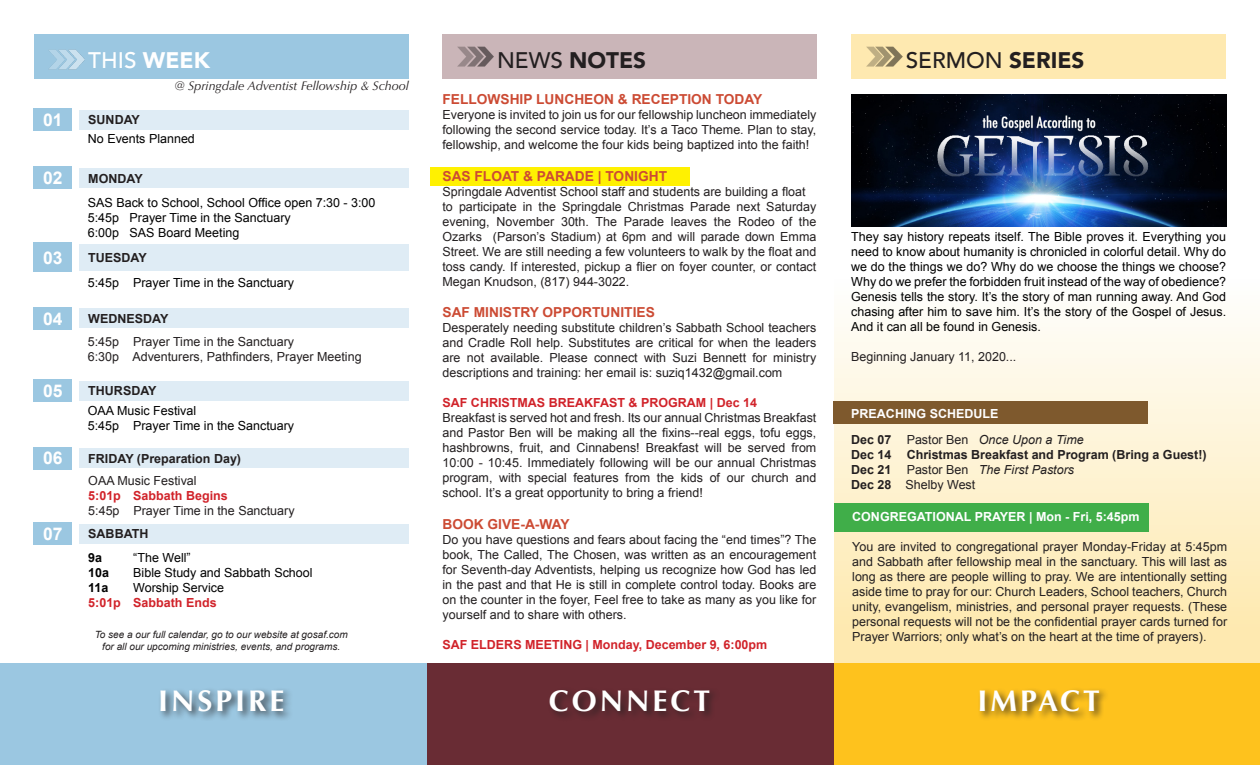
<style>
.page{position:relative;width:1260px;height:765px;background:#fff}
.page>*{position:absolute;margin:0;border:0;box-sizing:border-box;transform-origin:0 0}
.t1{font:700 30px "Optima";letter-spacing:.1em;color:#fff}
.t2{font:500 22.5px "Avenir";color:#231f20}
.t3{font:900 22.5px "Avenir";color:#231f20}
.t4{font:500 22.5px "Avenir";color:#fff}
.t5{font:700 17.5px "Arial";color:#fff}
.t6{font:700 13.75px "Arial";color:#cc4b34}
.t7{font:12.5px/15px "Arial";color:#231f20;text-align:justify}
.t8{font:12.5px/15px "Arial";color:#000;text-align:justify}
.t9{font:700 12.5px "Arial";color:#231f20}
.t10{font:700 12.5px "Arial";color:#d1232a}
.t11{font:italic 12.5px "Arial";color:#231f20}
.t12{font:700 12.5px "Arial";color:#fff}
.t13{font:italic 12.5px "Optima";color:#231f20}
.t14{font:700 12.5px "Arial";color:#000}
.t15{font:italic 10px/12px "Arial";color:#231f20;text-align:center}
.s1{font-weight:900}
.s2{font-weight:500}
.s3{font-weight:700;font-style:normal}
.s4{font-style:normal}
.s5{font-weight:700}
</style>
<div class="page">
<div style="left:430px;top:167px;width:260px;height:19px;background:#fff101"></div>
<div style="left:834px;top:219px;width:426px;height:445px;background:linear-gradient(to bottom,#fdffff,#fde7aa)"></div>
<div style="left:833px;top:664px;width:427px;height:101px;background:#fec21d"></div>
<div style="left:426px;top:664px;width:407px;height:101px;background:#692c34"></div>
<div style="left:0;top:664px;width:426px;height:101px;background:#9bc7e1"></div>
<div style="left:547px;top:687px;width:173px;height:35px;background:#231f20;opacity:.75"></div>
<div style="left:977px;top:687px;width:133px;height:35px;background:#231f20;opacity:.75"></div>
<div style="left:158px;top:687px;width:135px;height:35px;background:#231f20;opacity:.75"></div>
<div style="left:34px;top:34px;width:375px;height:45px;background:#9bc7e1"></div>
<img style="left:49px;top:50px;width:36px;height:19px">
<div style="left:442px;top:34px;width:376px;height:45px;background:#cab5b8"></div>
<div style="left:851px;top:34px;width:375px;height:45px;background:#fee9b0"></div>
<div style="left:79px;top:110px;width:330px;height:20px;background:#dfecf5"></div>
<div style="left:34px;top:108px;width:38px;height:23px;background:#9bc7e1"></div>
<img style="left:56px;top:49px;width:20px;height:20px">
<img style="left:457px;top:47px;width:37px;height:20px">
<img style="left:465px;top:47px;width:20px;height:20px">
<img style="left:866px;top:47px;width:37px;height:20px">
<img style="left:874px;top:47px;width:20px;height:20px">
<div style="left:79px;top:168px;width:330px;height:20px;background:#dfecf5"></div>
<div style="left:34px;top:167px;width:38px;height:22px;background:#9bc7e1"></div>
<div style="left:79px;top:245px;width:330px;height:26px;background:#dfecf5"></div>
<div style="left:34px;top:242px;width:38px;height:30px;background:#9bc7e1"></div>
<div style="left:79px;top:309px;width:330px;height:19px;background:#dfecf5"></div>
<div style="left:34px;top:307px;width:38px;height:23px;background:#9bc7e1"></div>
<div style="left:79px;top:381px;width:330px;height:20px;background:#dfecf5"></div>
<div style="left:34px;top:379px;width:38px;height:23px;background:#9bc7e1"></div>
<div style="left:79px;top:448px;width:330px;height:20px;background:#dfecf5"></div>
<div style="left:34px;top:447px;width:38px;height:22px;background:#9bc7e1"></div>
<div style="left:79px;top:524px;width:330px;height:20px;background:#dfecf5"></div>
<div style="left:34px;top:522px;width:38px;height:23px;background:#9bc7e1"></div>
<div style="left:833px;top:402px;width:315px;height:22px;background:#7e592d"></div>
<div style="left:834px;top:504px;width:315px;height:28px;background:#40ae49"></div>
<img style="left:851px;top:94px;width:375px;height:133px">
<p class="t4" style="left:88px;top:41px;width:123px">THIS <span class="s1">WEEK</span></p>
<p class="t5" style="left:43px;top:108px;width:21px">01</p>
<p class="t9" style="left:88px;top:112px;width:53px">SUNDAY</p>
<p class="t13" style="left:175px;top:78px;width:235px">@ Springdale Adventist Fellowship &amp; School</p>
<p class="t8" style="left:88px;top:132px;width:108px">No Events Planned</p>
<p class="t5" style="left:43px;top:167px;width:21px">02</p>
<p class="t9" style="left:88px;top:170px;width:56px">MONDAY</p>
<p class="t8" style="left:88px;top:195px;width:289px">SAS Back to School, School Office open 7:30 - 3:00</p>
<p class="t8" style="left:88px;top:210px;width:204px">5:45p Prayer Time in the Sanctuary</p>
<p class="t8" style="left:88px;top:225px;width:153px">6:00p SAS Board Meeting</p>
<p class="t5" style="left:43px;top:246px;width:21px">03</p>
<p class="t9" style="left:88px;top:249px;width:60px">TUESDAY</p>
<p class="t8" style="left:88px;top:276px;width:208px">5:45p Prayer Time in the Sanctuary</p>
<p class="t5" style="left:43px;top:307px;width:21px">04</p>
<p class="t9" style="left:88px;top:310px;width:82px">WEDNESDAY</p>
<p class="t7" style="left:88px;top:334px;width:208px">5:45p Prayer Time in the Sanctuary</p>
<p class="t7" style="left:88px;top:349px;width:275px">6:30p Adventurers, Pathfinders, Prayer Meeting</p>
<p class="t5" style="left:43px;top:379px;width:21px">05</p>
<p class="t9" style="left:88px;top:383px;width:70px">THURSDAY</p>
<p class="t8" style="left:88px;top:404px;width:110px">OAA Music Festival</p>
<p class="t8" style="left:88px;top:419px;width:208px">5:45p Prayer Time in the Sanctuary</p>
<p class="t5" style="left:43px;top:447px;width:21px">06</p>
<p class="t9" style="left:88px;top:450px;width:154px">FRIDAY (Preparation Day)</p>
<p class="t7" style="left:88px;top:473px;width:110px">OAA Music Festival</p>
<p class="t10" style="left:88px;top:487px;width:141px">5:01p Sabbath Begins</p>
<p class="t7" style="left:88px;top:503px;width:208px">5:45p Prayer Time in the Sanctuary</p>
<p class="t5" style="left:43px;top:522px;width:21px">07</p>
<p class="t9" style="left:88px;top:526px;width:62px">SABBATH</p>
<p class="t14" style="left:88px;top:549px;width:15px">9a</p>
<p class="t8" style="left:133px;top:550px;width:59px">“The Well”</p>
<p class="t14" style="left:88px;top:564px;width:22px">10a</p>
<p class="t8" style="left:133px;top:565px;width:181px">Bible Study and Sabbath School</p>
<p class="t14" style="left:88px;top:579px;width:22px">11a</p>
<p class="t8" style="left:133px;top:580px;width:92px">Worship Service</p>
<p class="t10" style="left:88px;top:594px;width:130px">5:01p Sabbath Ends</p>
<p class="t15" style="left:95px;top:629px;width:255px">To see a our full calendar, go to our website at gosaf.com for all our upcoming ministries, events, and programs.</p>
<p class="t3" style="left:497px;top:40px;width:151px"><span class="s2">NEWS</span> NOTES</p>
<p class="t2" style="left:906px;top:40px;width:180px">SERMON <span class="s1">SERIES</span></p>
<p class="t6" style="left:442px;top:90px;width:321px">FELLOWSHIP LUNCHEON &amp; RECEPTION TODAY</p>
<p class="t7" style="left:442px;top:108px;width:375px">Everyone is invited to join us for our fellowship luncheon immediately following the second service today. It’s a Taco Theme. Plan to stay, fellowship, and welcome the four kids being baptized into the faith!</p>
<p class="t6" style="left:442px;top:167px;width:226px">SAS FLOAT &amp; PARADE | TONIGHT</p>
<p class="t7" style="left:442px;top:184px;width:365px">Springdale Adventist School staff and students are building a float</p>
<p class="t7" style="left:442px;top:199px;width:375px">to participate in the Springdale Christmas Parade next Saturday evening, November 30th. The Parade leaves the Rodeo of the Ozarks (Parson’s Stadium) at 6pm and will parade down Emma Street. We are still needing a few volunteers to walk by the float and toss candy. If interested, pickup a flier on foyer counter, or contact Megan Knudson, (817) 944-3022.</p>
<p class="t6" style="left:442px;top:303px;width:214px">SAF MINISTRY OPPORTUNITIES</p>
<p class="t7" style="left:442px;top:321px;width:375px">Desperately needing substitute children’s Sabbath School teachers and Cradle Roll help. Substitutes are critical for when the leaders are not available. Please connect with Suzi Bennett for ministry descriptions and training: her email is: suziq1432@gmail.com</p>
<p class="t10" style="left:442px;top:395px;width:316px">SAF CHRISTMAS BREAKFAST &amp; PROGRAM | Dec 14</p>
<p class="t7" style="left:442px;top:411px;width:375px">Breakfast is served hot and fresh. Its our annual Christmas Breakfast and Pastor Ben will be making all the fixins--real eggs, tofu eggs, hashbrowns, fruit, and Cinnabens! Breakfast will be served from 10:00 - 10:45. Immediately following will be our annual Christmas program, with special features from the kids of our church and school. It’s a great opportunity to bring a friend!</p>
<p class="t6" style="left:442px;top:515px;width:129px">BOOK GIVE-A-WAY</p>
<p class="t7" style="left:442px;top:532px;width:375px">Do you have questions and fears about facing the “end times”? The book, The Called, The Chosen, was written as an encouragement for Seventh-day Adventists, helping us recognize how God has led in the past and that He is still in complete control today. Books are on the counter in the foyer, Feel free to take as many as you like for yourself and to share with others.</p>
<p class="t10" style="left:442px;top:636px;width:326px">SAF ELDERS MEETING | Monday, December 9, 6:00pm</p>
<p class="t8" style="left:851px;top:230px;width:376px">They say history repeats itself. The Bible proves it. Everything you need to know about humanity is chronicled in colorful detail. Why do we do the things we do? Why do we choose the things we choose?<br>Why do we prefer the forbidden fruit instead of the way of obedience?<br>Genesis tells the story. It’s the story of man running away. And God chasing after him to save him. It’s the story of the Gospel of Jesus.<br>And it can all be found in Genesis.</p>
<p class="t7" style="left:851px;top:350px;width:167px">Beginning January 11, 2020...</p>
<p class="t12" style="left:851px;top:405px;width:149px">PREACHING SCHEDULE</p>
<p class="t11" style="left:851px;top:431px;width:234px"><span class="s3">Dec 07</span> <span class="s4">Pastor Ben</span> Once Upon a Time</p>
<p class="t9" style="left:851px;top:446px;width:357px">Dec 14 Christmas Breakfast and Program (Bring a Guest!)</p>
<p class="t11" style="left:851px;top:461px;width:224px"><span class="s3">Dec 21</span> <span class="s4">Pastor Ben</span> The First Pastors</p>
<p class="t7" style="left:851px;top:477px;width:126px"><span class="s5">Dec 28</span> Shelby West</p>
<p class="t12" style="left:852px;top:509px;width:289px">CONGREGATIONAL PRAYER | Mon - Fri, 5:45pm</p>
<p class="t7" style="left:852px;top:540px;width:376px">You are invited to congregational prayer Monday-Friday at 5:45pm and Sabbath after fellowship meal in the sanctuary. This will last as long as there are people willing to pray. We are intentionally setting aside time to pray for our: Church Leaders, School teachers, Church unity, evangelism, ministries, and personal prayer requests. (These personal requests will not be the confidential prayer cards turned for Prayer Warriors; only what’s on the heart at the time of prayers).</p>
<p class="t1" style="left:158px;top:683px;width:128px">INSPIRE</p>
<p class="t1" style="left:549px;top:683px;width:163px">CONNECT</p>
<p class="t1" style="left:978px;top:683px;width:124px">IMPACT</p>
</div>
